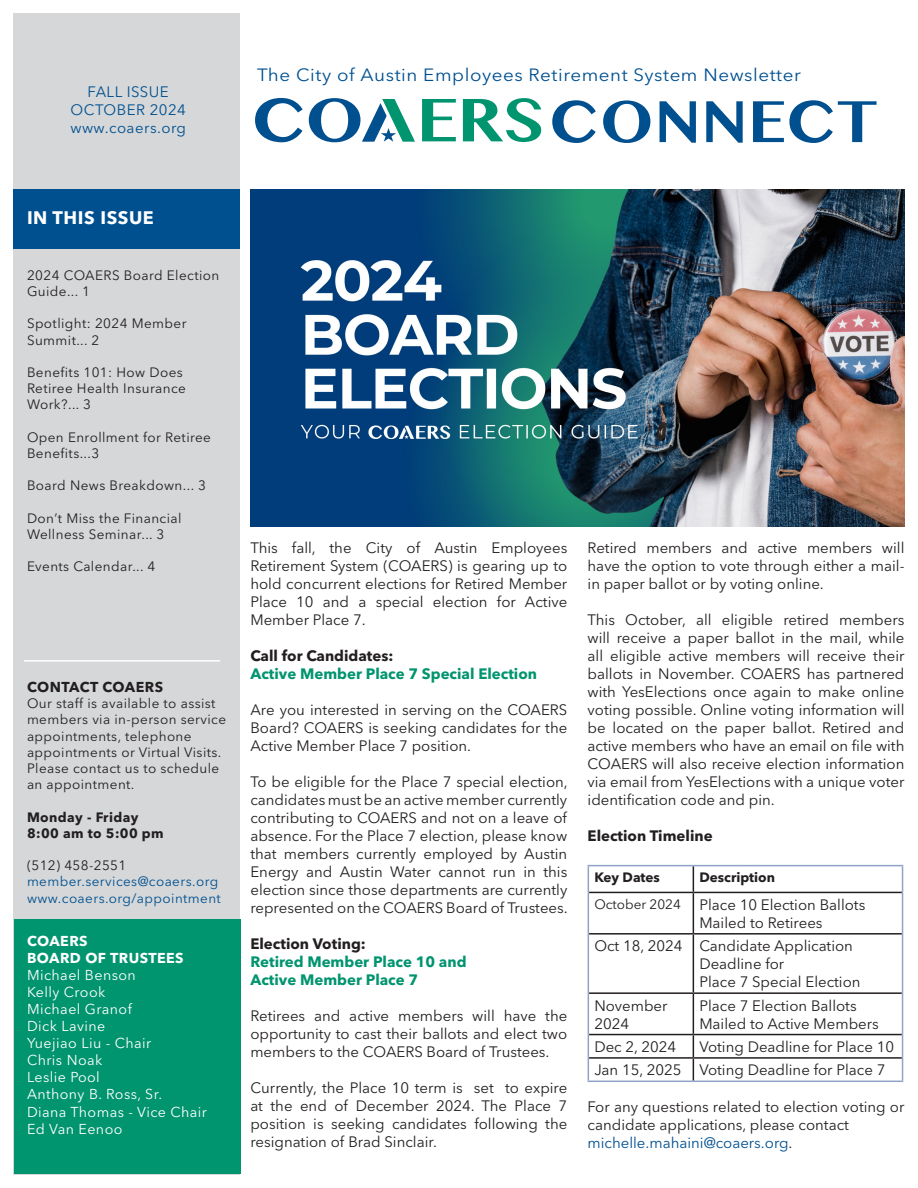
<style>
.page{position:relative;width:918px;height:1188px;background:#fff}
.page>*{position:absolute;margin:0;border:0;box-sizing:border-box;transform-origin:0 0}
.t1{font:700 61.65px "Gurmukhi MN";color:#005090}
.t2{font:700 18px "Avenir Next LT Pro";letter-spacing:.03em;color:#fff}
.t3{font:17.7px "Avenir Next LT Pro";letter-spacing:.03em;color:#005090;scale:1.07 1}
.t4{font:15px/18px "Avenir Next LT Pro";color:#231f20;text-align:justify}
.t5{font:700 15px/18px "Avenir Next LT Pro";color:#00946f}
.t6{font:700 15px "Avenir Next LT Pro";color:#231f20}
.t7{font:15px/18px "Avenir Next LT Pro";letter-spacing:.03em;color:#005090;text-align:center}
.t8{font:15px "Avenir Next LT Pro";letter-spacing:.01em;color:#005090}
.t9{font:14.25px "Avenir Next LT Pro";letter-spacing:.03em;color:#fff}
.t10{font:700 14.25px "Avenir Next LT Pro";letter-spacing:.03em;color:#fff}
.t11{font:700 14.25px "Avenir Next LT Pro";letter-spacing:.025em;color:#231f20}
.t12{font:13.5px/16.2px "Avenir Next LT Pro";letter-spacing:.03em;color:#231f20}
.t13{font:13.5px "Avenir Next LT Pro";letter-spacing:.03em;color:#005090}
.t14{font:700 13.5px "Avenir Next LT Pro";color:#231f20}
.t15{font:700 13.5px "Avenir Next LT Pro";letter-spacing:.03em;color:#231f20}
.t16{font:13.5px "Avenir Next LT Pro";color:#231f20}
.s1{color:#231f20}
</style>
<div class="page">
<hr style="left:588px;top:865px;width:105px;height:1px;background:#8fa2c7">
<svg style="left:588px;top:866px;width:1px;height:26px"></svg>
<hr style="left:693px;top:865px;width:210px;height:1px;background:#8fa2c7">
<svg style="left:902px;top:866px;width:1px;height:26px"></svg>
<hr style="left:588px;top:892px;width:1px;height:42px;background:#8fa2c7">
<hr style="left:902px;top:892px;width:1px;height:42px;background:#8fa2c7">
<hr style="left:588px;top:934px;width:1px;height:59px;background:#8fa2c7">
<hr style="left:902px;top:934px;width:1px;height:59px;background:#8fa2c7">
<hr style="left:588px;top:993px;width:1px;height:42px;background:#8fa2c7">
<hr style="left:902px;top:993px;width:1px;height:42px;background:#8fa2c7">
<svg style="left:588px;top:1035px;width:1px;height:46px"></svg>
<svg style="left:902px;top:1035px;width:1px;height:46px"></svg>
<hr style="left:588px;top:1081px;width:105px;height:1px;background:#8fa2c7">
<hr style="left:693px;top:1081px;width:210px;height:1px;background:#8fa2c7">
<svg style="left:693px;top:866px;width:1px;height:26px"></svg>
<hr style="left:589px;top:892px;width:104px;height:1px;background:#231f20">
<hr style="left:693px;top:892px;width:209px;height:1px;background:#231f20">
<hr style="left:693px;top:893px;width:1px;height:40px;background:#231f20">
<hr style="left:589px;top:933px;width:104px;height:2px;background:#231f20">
<hr style="left:693px;top:933px;width:209px;height:2px;background:#231f20">
<hr style="left:693px;top:935px;width:1px;height:57px;background:#231f20">
<hr style="left:589px;top:992px;width:104px;height:2px;background:#231f20">
<hr style="left:693px;top:992px;width:209px;height:2px;background:#231f20">
<hr style="left:693px;top:994px;width:1px;height:40px;background:#231f20">
<hr style="left:589px;top:1034px;width:104px;height:1px;background:#231f20">
<hr style="left:693px;top:1034px;width:209px;height:1px;background:#231f20">
<hr style="left:589px;top:1057px;width:104px;height:2px;background:#231f20">
<hr style="left:693px;top:1057px;width:209px;height:2px;background:#231f20">
<svg style="left:693px;top:1035px;width:1px;height:46px"></svg>
<div style="left:14px;top:189px;width:226px;height:985px;background:#d5d7d8"></div>
<hr style="left:24px;top:660px;width:196px;height:2px;background:#fff">
<img style="left:251px;top:189px;width:653px;height:337px">
<div style="left:14px;top:14px;width:226px;height:175px;background:#d5d7d8"></div>
<div style="left:14px;top:189px;width:226px;height:60px;background:#005090"></div>
<div style="left:14px;top:919px;width:226px;height:255px;background:#00946f"></div>
<svg style="left:255px;top:98px;width:48px;height:44px"></svg>
<svg style="left:422px;top:99px;width:34px;height:42px"></svg>
<svg style="left:463px;top:98px;width:78px;height:44px"></svg>
<svg style="left:309px;top:98px;width:106px;height:44px"></svg>
<p class="t7" style="left:70px;top:83px;width:117px">FALL ISSUE<br>OCTOBER 2024 www.coaers.org</p>
<p class="t3" style="left:257px;top:64px;width:510px">The City of Austin Employees Retirement System Newsletter</p>
<p class="t1" style="left:548px;top:80px;width:331px">CONNECT</p>
<p class="t2" style="left:27px;top:207px;width:128px">IN THIS ISSUE</p>
<p class="t12" style="left:27px;top:267px;width:194px">2024 COAERS Board Election<br>Guide... 1</p>
<p class="t12" style="left:27px;top:316px;width:161px">Spotlight: 2024 Member<br>Summit... 2</p>
<p class="t12" style="left:27px;top:364px;width:160px">Benefits 101: How Does<br>Retiree Health Insurance<br>Work?... 3</p>
<p class="t12" style="left:27px;top:429px;width:185px">Open Enrollment for Retiree<br>Benefits...3</p>
<p class="t12" style="left:27px;top:478px;width:180px">Board News Breakdown... 3</p>
<p class="t12" style="left:27px;top:510px;width:156px">Don’t Miss the Financial<br>Wellness Seminar... 3</p>
<p class="t12" style="left:27px;top:559px;width:130px">Events Calendar... 4</p>
<p class="t11" style="left:27px;top:678px;width:138px">CONTACT COAERS</p>
<p class="t12" style="left:27px;top:695px;width:201px">Our staff is available to assist members via in-person service appointments, telephone appointments or Virtual Visits.<br>Please contact us to schedule an appointment.</p>
<p class="t15" style="left:27px;top:809px;width:113px">Monday - Friday</p>
<p class="t14" style="left:27px;top:825px;width:138px">8:00 am to 5:00 pm</p>
<p class="t12" style="left:27px;top:857px;width:101px">(512) 458-2551</p>
<p class="t13" style="left:27px;top:874px;width:193px">member.services@coaers.org</p>
<p class="t13" style="left:27px;top:890px;width:195px">www.coaers.org/appointment</p>
<p class="t10" style="left:27px;top:932px;width:62px">COAERS</p>
<p class="t10" style="left:27px;top:949px;width:158px">BOARD OF TRUSTEES</p>
<p class="t9" style="left:27px;top:966px;width:110px">Michael Benson</p>
<p class="t9" style="left:27px;top:983px;width:80px">Kelly Crook</p>
<p class="t9" style="left:27px;top:1000px;width:106px">Michael Granof</p>
<p class="t9" style="left:27px;top:1018px;width:80px">Dick Lavine</p>
<p class="t9" style="left:27px;top:1035px;width:126px">Yuejiao Liu - Chair</p>
<p class="t9" style="left:27px;top:1052px;width:77px">Chris Noak</p>
<p class="t9" style="left:27px;top:1069px;width:74px">Leslie Pool</p>
<p class="t9" style="left:27px;top:1086px;width:137px">Anthony B. Ross, Sr.</p>
<p class="t9" style="left:27px;top:1103px;width:182px">Diana Thomas - Vice Chair</p>
<p class="t9" style="left:27px;top:1120px;width:97px">Ed Van Eenoo</p>
<p class="t4" style="left:250px;top:539px;width:318px">This fall, the City of Austin Employees Retirement System (COAERS) is gearing up to hold concurrent elections for Retired Member Place 10 and a special election for Active Member Place 7.</p>
<p class="t6" style="left:250px;top:646px;width:144px">Call for Candidates:</p>
<p class="t5" style="left:250px;top:665px;width:288px">Active Member Place 7 Special Election</p>
<p class="t4" style="left:250px;top:701px;width:318px">Are you interested in serving on the COAERS Board? COAERS is seeking candidates for the Active Member Place 7 position.</p>
<p class="t4" style="left:250px;top:773px;width:319px">To be eligible for the Place 7 special election, candidates must be an active member currently contributing to COAERS and not on a leave of absence. For the Place 7 election, please know that members currently employed by Austin Energy and Austin Water cannot run in this election since those departments are currently represented on the COAERS Board of Trustees.</p>
<p class="t6" style="left:250px;top:934px;width:117px">Election Voting:</p>
<p class="t5" style="left:250px;top:953px;width:218px">Retired Member Place 10 and<br>Active Member Place 7</p>
<p class="t4" style="left:250px;top:1007px;width:318px">Retirees and active members will have the opportunity to cast their ballots and elect two members to the COAERS Board of Trustees.</p>
<p class="t4" style="left:250px;top:1079px;width:318px">Currently, the Place 10 term is set to expire at the end of December 2024. The Place 7 position is seeking candidates following the resignation of Brad Sinclair.</p>
<p class="t4" style="left:588px;top:539px;width:318px">Retired members and active members will have the option to vote through either a mail&shy;in paper ballot or by voting online.</p>
<p class="t4" style="left:588px;top:611px;width:318px">This October, all eligible retired members will receive a paper ballot in the mail, while all eligible active members will receive their ballots in November. COAERS has partnered with YesElections once again to make online voting possible. Online voting information will be located on the paper ballot. Retired and active members who have an email on file with COAERS will also receive election information via email from YesElections with a unique voter identification code and pin.</p>
<p class="t6" style="left:588px;top:826px;width:127px">Election Timeline</p>
<p class="t14" style="left:594px;top:869px;width:67px">Key Dates</p>
<p class="t14" style="left:699px;top:869px;width:77px">Description</p>
<p class="t16" style="left:594px;top:896px;width:88px">October 2024</p>
<p class="t4" style="left:699px;top:896px;width:168px">Place 10 Election Ballots<br>Mailed to Retirees</p>
<p class="t4" style="left:594px;top:937px;width:90px">Oct 18, 2024</p>
<p class="t4" style="left:699px;top:937px;width:155px">Candidate Application<br>Deadline for</p>
<p class="t4" style="left:699px;top:973px;width:163px">Place 7 Special Election</p>
<p class="t4" style="left:594px;top:996px;width:75px">November<br>2024</p>
<p class="t4" style="left:699px;top:996px;width:181px">Place 7 Election Ballots<br>Mailed to Active Members</p>
<p class="t4" style="left:594px;top:1038px;width:83px">Dec 2, 2024</p>
<p class="t4" style="left:699px;top:1038px;width:196px">Voting Deadline for Place 10</p>
<p class="t4" style="left:594px;top:1061px;width:89px">Jan 15, 2025</p>
<p class="t4" style="left:699px;top:1061px;width:188px">Voting Deadline for Place 7</p>
<p class="t4" style="left:588px;top:1098px;width:318px">For any questions related to election voting or candidate applications, please contact</p>
<p class="t8" style="left:588px;top:1134px;width:206px">michelle.mahaini@coaers.org<span class="s1">.</span></p>
</div>
